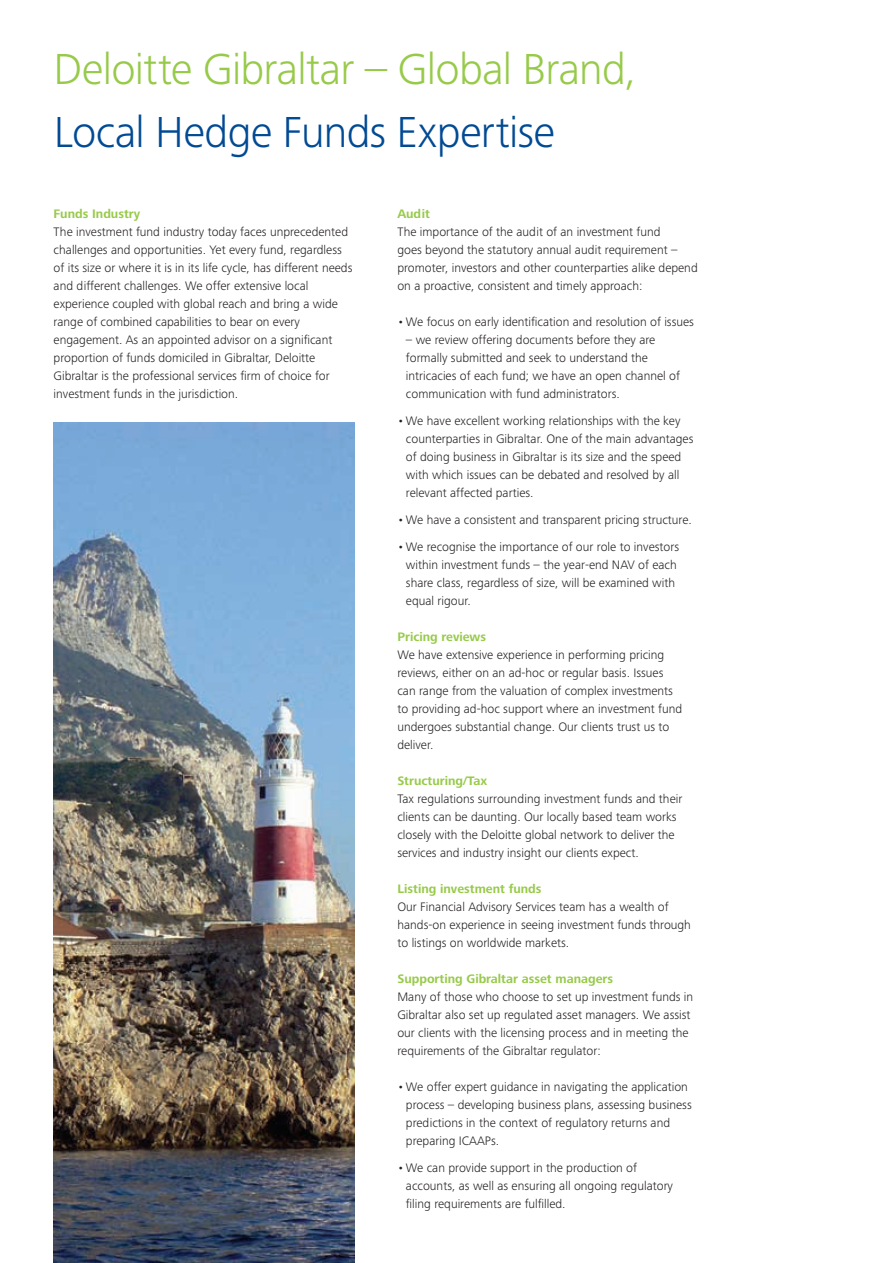
<style>
.page{position:relative;width:893px;height:1263px;background:#fff}
.page>*{position:absolute;margin:0;border:0;box-sizing:border-box;transform-origin:0 0}
.Head_styles_A_Page_h{font:300 45px/63px "Frutiger Next Pro";letter-spacing:-.015em;color:#97ca49}
.t1{font:300 12.75px/18px "Frutiger Next Pro";color:#231f20}
.t2{font:700 12.75px "Frutiger Next Pro";color:#97ca49}
.s1{color:#014a94}
</style>
<div class="page">
<img style="left:54px;top:422px;width:301px;height:841px">
<p class="Head_styles_A_Page_h" style="left:54px;top:37px;width:585px">Deloitte Gibraltar – Global Brand,<br><span class="s1">Local Hedge Funds Expertise</span></p>
<p class="t2" style="left:54px;top:206px;width:88px">Funds Industry</p>
<p class="t1" style="left:54px;top:222px;width:296px">The investment fund industry today faces unprecedented</p>
<p class="t1" style="left:54px;top:240px;width:290px">challenges and opportunities. Yet every fund, regardless</p>
<p class="t1" style="left:54px;top:258px;width:300px">of its size or where it is in its life cycle, has different needs</p>
<p class="t1" style="left:54px;top:276px;width:256px">and different challenges. We offer extensive local</p>
<p class="t1" style="left:54px;top:294px;width:286px">experience coupled with global reach and bring a wide</p>
<p class="t1" style="left:54px;top:312px;width:248px">range of combined capabilities to bear on every</p>
<p class="t1" style="left:54px;top:330px;width:280px">engagement. As an appointed advisor on a significant proportion of funds domiciled in Gibraltar, Deloitte Gibraltar is the professional services firm of choice for investment funds in the jurisdiction.</p>
<p class="t2" style="left:397px;top:206px;width:34px">Audit</p>
<p class="t1" style="left:397px;top:222px;width:302px">The importance of the audit of an investment fund<br>goes beyond the statutory annual audit requirement – promoter, investors and other counterparties alike depend on a proactive, consistent and timely approach:</p>
<p class="t1" style="left:397px;top:312px;width:298px">• We focus on early identification and resolution of issues</p>
<p class="t1" style="left:406px;top:330px;width:251px">– we review offering documents before they are</p>
<p class="t1" style="left:406px;top:348px;width:244px">formally submitted and seek to understand the</p>
<p class="t1" style="left:406px;top:366px;width:276px">intricacies of each fund; we have an open channel of communication with fund administrators.</p>
<p class="t1" style="left:406px;top:411px;width:289px;text-indent:-9px">• We have excellent working relationships with the key counterparties in Gibraltar. One of the main advantages of doing business in Gibraltar is its size and the speed with which issues can be debated and resolved by all relevant affected parties.</p>
<p class="t1" style="left:397px;top:510px;width:296px">• We have a consistent and transparent pricing structure.</p>
<p class="t1" style="left:406px;top:537px;width:275px;text-indent:-9px">• We recognise the importance of our role to investors within investment funds – the year-end NAV of each share class, regardless of size, will be examined with equal rigour.</p>
<p class="t2" style="left:397px;top:629px;width:90px">Pricing reviews</p>
<p class="t1" style="left:397px;top:645px;width:286px">We have extensive experience in performing pricing reviews, either on an ad-hoc or regular basis. Issues can range from the valuation of complex investments to providing ad-hoc support where an investment fund undergoes substantial change. Our clients trust us to deliver.</p>
<p class="t2" style="left:397px;top:773px;width:91px">Structuring/Tax</p>
<p class="t1" style="left:397px;top:789px;width:286px">Tax regulations surrounding investment funds and their clients can be daunting. Our locally based team works closely with the Deloitte global network to deliver the services and industry insight our clients expect.</p>
<p class="t2" style="left:397px;top:881px;width:146px">Listing investment funds</p>
<p class="t1" style="left:397px;top:897px;width:295px">Our Financial Advisory Services team has a wealth of hands-on experience in seeing investment funds through to listings on worldwide markets.</p>
<p class="t2" style="left:397px;top:971px;width:217px">Supporting Gibraltar asset managers</p>
<p class="t1" style="left:397px;top:987px;width:297px">Many of those who choose to set up investment funds in Gibraltar also set up regulated asset managers. We assist our clients with the licensing process and in meeting the requirements of the Gibraltar regulator:</p>
<p class="t1" style="left:406px;top:1077px;width:287px;text-indent:-9px">• We offer expert guidance in navigating the application process – developing business plans, assessing business predictions in the context of regulatory returns and preparing ICAAPs.</p>
<p class="t1" style="left:397px;top:1158px;width:241px">• We can provide support in the production of</p>
<p class="t1" style="left:406px;top:1176px;width:269px">accounts, as well as ensuring all ongoing regulatory filing requirements are fulfilled.</p>
</div>
